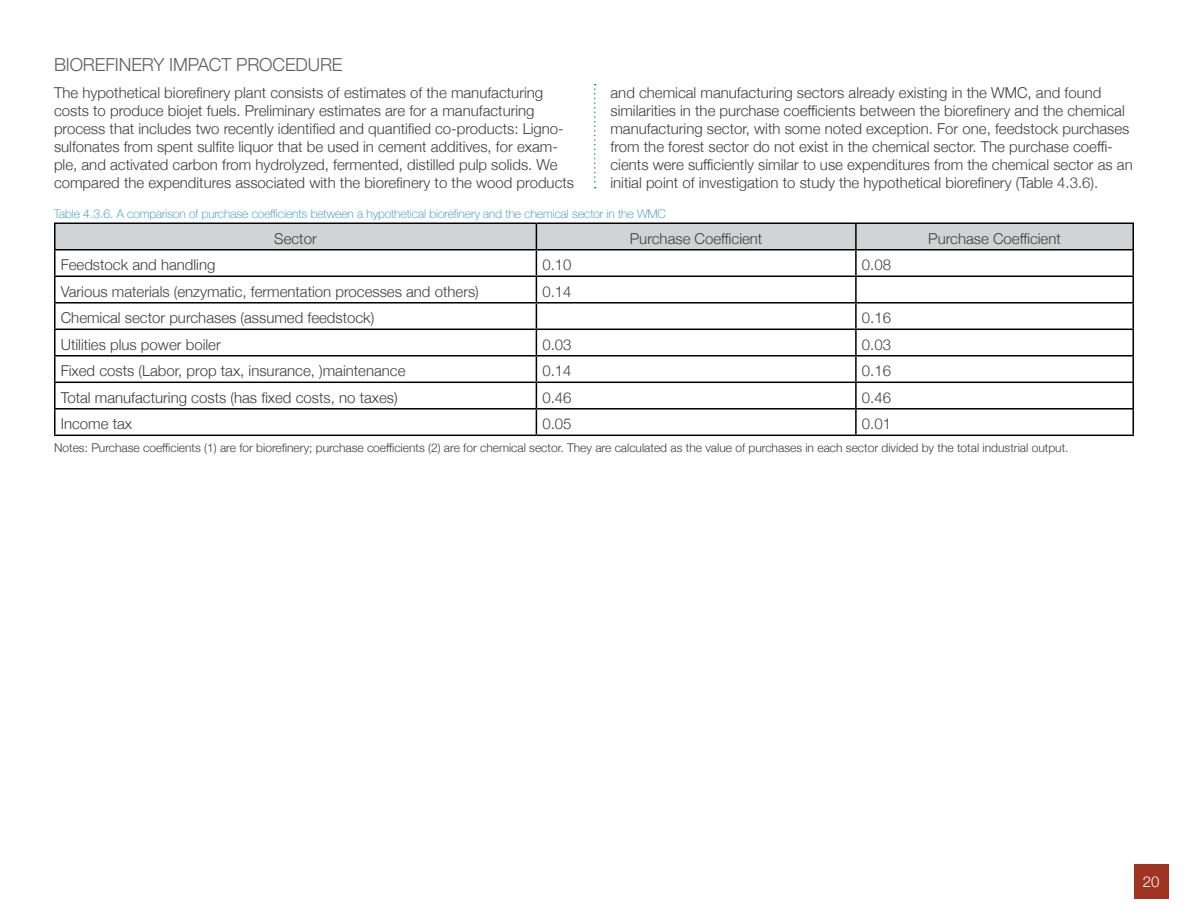
<style>
.page{position:relative;width:1188px;height:918px;background:#fff}
.page>*{position:absolute;margin:0;border:0;box-sizing:border-box;transform-origin:0 0}
.t1{font:300 18px "Helvetica Neue";letter-spacing:-.005em;color:#5f5f5f}
.t2{font:300 15px/18px "Helvetica Neue";color:#3e3e3d}
.t3{font:300 15px "Helvetica Neue";color:#fff}
.t4{font:300 12px "Helvetica Neue";color:#3e3e3d}
.t5{font:100 12px "Helvetica Neue";color:#0f85b7}
</style>
<div class="page">
<div style="left:1134px;top:864px;width:34px;height:34px;background:#a03321"></div>
<svg style="left:594px;top:84px;width:2px;height:104px"></svg>
<hr style="left:54px;top:223px;width:482px;height:1px;background:#000">
<hr style="left:54px;top:224px;width:2px;height:25px;background:#000">
<hr style="left:856px;top:223px;width:278px;height:1px;background:#000">
<hr style="left:1132px;top:224px;width:2px;height:25px;background:#000">
<hr style="left:54px;top:249px;width:482px;height:2px;background:#000">
<hr style="left:54px;top:251px;width:2px;height:25px;background:#000">
<hr style="left:856px;top:249px;width:278px;height:2px;background:#000">
<hr style="left:1132px;top:251px;width:2px;height:25px;background:#000">
<hr style="left:54px;top:276px;width:482px;height:1px;background:#000">
<hr style="left:54px;top:277px;width:2px;height:25px;background:#000">
<hr style="left:856px;top:276px;width:278px;height:1px;background:#000">
<hr style="left:1132px;top:277px;width:2px;height:25px;background:#000">
<hr style="left:54px;top:302px;width:482px;height:2px;background:#000">
<hr style="left:54px;top:304px;width:2px;height:25px;background:#000">
<hr style="left:856px;top:302px;width:278px;height:2px;background:#000">
<hr style="left:1132px;top:304px;width:2px;height:25px;background:#000">
<hr style="left:54px;top:329px;width:482px;height:1px;background:#000">
<hr style="left:54px;top:330px;width:2px;height:25px;background:#000">
<hr style="left:856px;top:329px;width:278px;height:1px;background:#000">
<hr style="left:1132px;top:330px;width:2px;height:25px;background:#000">
<hr style="left:54px;top:355px;width:482px;height:2px;background:#000">
<hr style="left:54px;top:357px;width:2px;height:25px;background:#000">
<hr style="left:856px;top:355px;width:278px;height:2px;background:#000">
<hr style="left:1132px;top:357px;width:2px;height:25px;background:#000">
<hr style="left:54px;top:382px;width:482px;height:1px;background:#000">
<hr style="left:54px;top:383px;width:2px;height:25px;background:#000">
<hr style="left:856px;top:382px;width:278px;height:1px;background:#000">
<hr style="left:1132px;top:383px;width:2px;height:25px;background:#000">
<hr style="left:54px;top:408px;width:482px;height:2px;background:#000">
<hr style="left:54px;top:410px;width:2px;height:25px;background:#000">
<svg style="left:55px;top:223px;width:1078px;height:212px"></svg>
<hr style="left:856px;top:408px;width:278px;height:2px;background:#000">
<hr style="left:855px;top:410px;width:2px;height:25px;background:#000">
<hr style="left:1132px;top:410px;width:2px;height:25px;background:#000">
<hr style="left:54px;top:435px;width:482px;height:1px;background:#000">
<hr style="left:536px;top:435px;width:320px;height:1px;background:#000">
<hr style="left:856px;top:435px;width:278px;height:1px;background:#000">
<p class="t1" style="left:54px;top:50px;width:290px">BIOREFINERY IMPACT PROCEDURE</p>
<p class="t2" style="left:54px;top:83px;width:522px">The hypothetical biorefinery plant consists of estimates of the manufacturing costs to produce biojet fuels. Preliminary estimates are for a manufacturing process that includes two recently identified and quantified co-products: Ligno&shy;sulfonates from spent sulfite liquor that be used in cement additives, for exam&shy;ple, and activated carbon from hydrolyzed, fermented, distilled pulp solids. We compared the expenditures associated with the biorefinery to the wood products</p>
<p class="t5" style="left:54px;top:205px;width:613px">Table 4.3.6. A comparison of purchase coefficients between a hypothetical biorefinery and the chemical sector in the WMC</p>
<p class="t2" style="left:274px;top:228px;width:44px">Sector</p>
<p class="t2" style="left:630px;top:228px;width:134px">Purchase Coefficient</p>
<p class="t2" style="left:928px;top:228px;width:134px">Purchase Coefficient</p>
<p class="t2" style="left:61px;top:255px;width:156px">Feedstock and handling</p>
<p class="t2" style="left:542px;top:255px;width:31px">0.10</p>
<p class="t2" style="left:862px;top:255px;width:31px">0.08</p>
<p class="t2" style="left:61px;top:281px;width:420px">Various materials (enzymatic, fermentation processes and others)</p>
<p class="t2" style="left:542px;top:281px;width:31px">0.14</p>
<p class="t2" style="left:61px;top:308px;width:315px">Chemical sector purchases (assumed feedstock)</p>
<p class="t2" style="left:862px;top:308px;width:31px">0.16</p>
<p class="t2" style="left:61px;top:334px;width:162px">Utilities plus power boiler</p>
<p class="t2" style="left:542px;top:334px;width:31px">0.03</p>
<p class="t2" style="left:862px;top:334px;width:31px">0.03</p>
<p class="t2" style="left:61px;top:361px;width:346px">Fixed costs (Labor, prop tax, insurance, )maintenance</p>
<p class="t2" style="left:542px;top:361px;width:31px">0.14</p>
<p class="t2" style="left:862px;top:361px;width:31px">0.16</p>
<p class="t2" style="left:61px;top:387px;width:338px">Total manufacturing costs (has fixed costs, no taxes)</p>
<p class="t2" style="left:542px;top:387px;width:31px">0.46</p>
<p class="t2" style="left:862px;top:387px;width:31px">0.46</p>
<p class="t2" style="left:61px;top:414px;width:73px">Income tax</p>
<p class="t2" style="left:542px;top:414px;width:31px">0.05</p>
<p class="t2" style="left:862px;top:414px;width:31px">0.01</p>
<p class="t4" style="left:54px;top:438px;width:1016px">Notes: Purchase coefficients (1) are for biorefinery; purchase coefficients (2) are for chemical sector. They are calculated as the value of purchases in each sector divided by the total industrial output.</p>
<p class="t2" style="left:610px;top:83px;width:524px">and chemical manufacturing sectors already existing in the WMC, and found similarities in the purchase coefficients between the biorefinery and the chemical manufacturing sector, with some noted exception. For one, feedstock purchases from the forest sector do not exist in the chemical sector. The purchase coeffi&shy;cients were sufficiently similar to use expenditures from the chemical sector as an initial point of investigation to study the hypothetical biorefinery (Table 4.3.6).</p>
<p class="t3" style="left:1143px;top:869px;width:18px">20</p>
</div>
